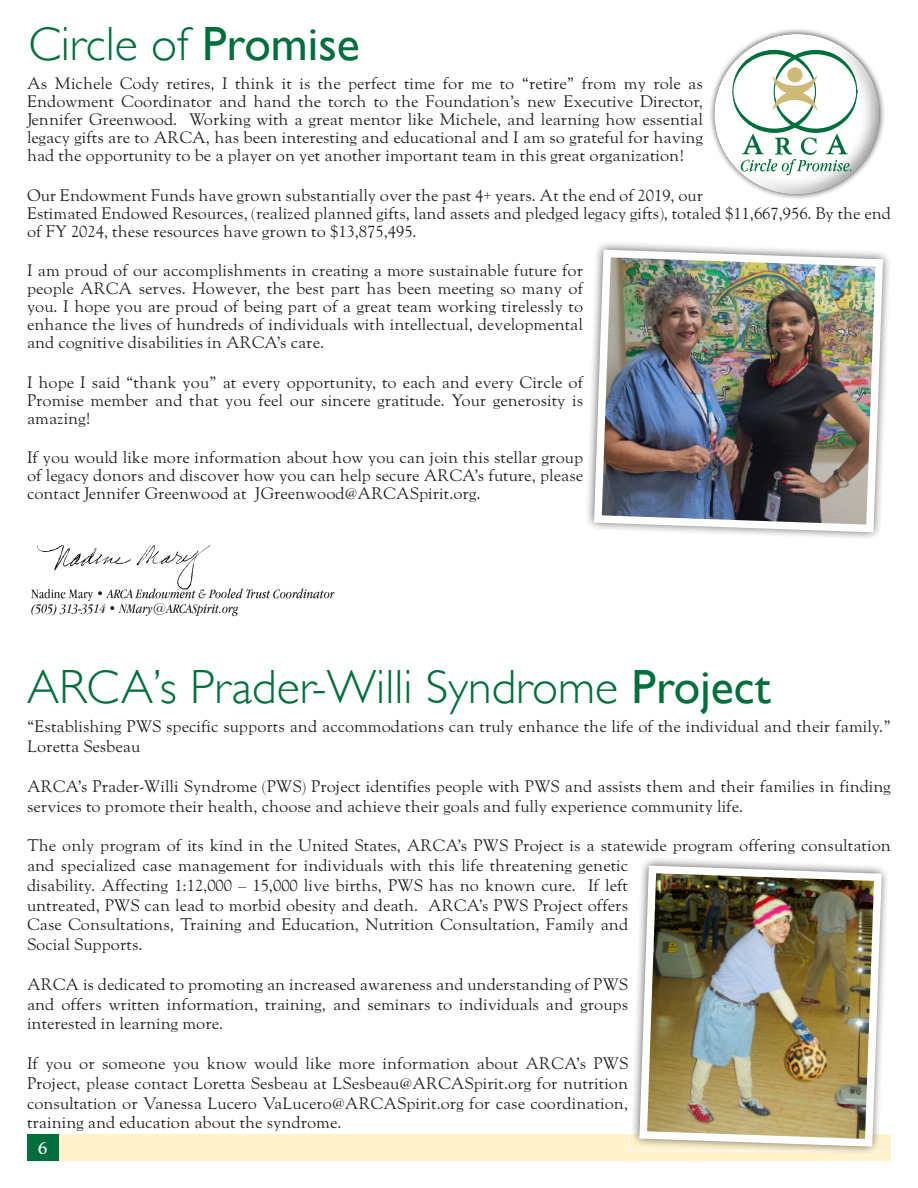
<style>
.page{position:relative;width:918px;height:1188px;background:#fff}
.page>*{position:absolute;margin:0;border:0;box-sizing:border-box;transform-origin:0 0}
.t1{font:300 48px "Gill Sans";color:#006f3c}
.t2{font:700 18px "LTC Goudy Oldstyle Pro";color:#fff}
.t3{font:16.5px/18px "LTC Goudy Oldstyle Pro";color:#231f20;text-align:justify}
.s1{font-weight:400}
</style>
<div class="page">
<div style="left:27px;top:1134px;width:864px;height:27px;background:#fff2cd"></div>
<div style="left:27px;top:1134px;width:31px;height:27px;background:#006f3c"></div>
<div style="left:709px;top:28px;width:177px;height:172px;background:#231f20;opacity:.75"></div>
<div style="left:712px;top:31px;width:129px;height:159px;background:#fff"></div>
<svg style="left:742px;top:31px;width:138px;height:164px"></svg>
<svg style="left:732px;top:47px;width:125px;height:128px"></svg>
<img style="left:31px;top:545px;width:304px;height:72px">
<svg style="left:587px;top:243px;width:302px;height:295px"></svg>
<img style="left:590px;top:246px;width:297px;height:290px">
<svg style="left:629px;top:859px;width:262px;height:293px"></svg>
<img style="left:635px;top:862px;width:251px;height:289px">
<h1 class="t1" style="left:28px;top:7px;width:333px">Circle of <span class="s1">Promise</span></h1>
<p class="t3" style="left:27px;top:75px;width:678px">As Michele Cody retires, I think it is the perfect time for me to “retire” from my role as Endowment Coordinator and hand the torch to the Foundation’s new Executive Director, Jennifer Greenwood. Working with a great mentor like Michele, and learning how essential legacy gifts are to ARCA, has been interesting and educational and I am so grateful for having had the opportunity to be a player on yet another important team in this great organization!</p>
<p class="t3" style="left:27px;top:186px;width:866px;text-align:left">Our Endowment Funds have grown substantially over the past 4+ years. At the end of 2019, our<br>Estimated Endowed Resources, (realized planned gifts, land assets and pledged legacy gifts), totaled $11,667,956. By the end of FY 2024, these resources have grown to $13,875,495.</p>
<p class="t3" style="left:27px;top:262px;width:558px">I am proud of our accomplishments in creating a more sustainable future for people ARCA serves. However, the best part has been meeting so many of you. I hope you are proud of being part of a great team working tirelessly to enhance the lives of hundreds of individuals with intellectual, developmental and cognitive disabilities in ARCA’s care.</p>
<p class="t3" style="left:27px;top:373px;width:558px">I hope I said “thank you” at every opportunity, to each and every Circle of Promise member and that you feel our sincere gratitude. Your generosity is amazing!</p>
<p class="t3" style="left:27px;top:449px;width:558px">If you would like more information about how you can join this stellar group of legacy donors and discover how you can help secure ARCA’s future, please contact Jennifer Greenwood at JGreenwood@ARCASpirit.org.</p>
<h1 class="t1" style="left:27px;top:649px;width:745px">ARCA’s Prader-Willi Syndrome <span class="s1">Project</span></h1>
<p class="t3" style="left:27px;top:717px;width:865px;line-height:19.8px">“Establishing PWS specific supports and accommodations can truly enhance the life of the individual and their family.”<br>Loretta Sesbeau</p>
<p class="t3" style="left:27px;top:776px;width:865px;line-height:19.8px">ARCA’s Prader-Willi Syndrome (PWS) Project identifies people with PWS and assists them and their families in finding services to promote their health, choose and achieve their goals and fully experience community life.</p>
<p class="t3" style="left:27px;top:836px;width:865px;line-height:19.8px;text-align:left">The only program of its kind in the United States, ARCA’s PWS Project is a statewide program offering consultation and specialized case management for individuals with this life threatening genetic<br>disability. Affecting 1:12,000 – 15,000 live births, PWS has no known cure. If left<br>untreated, PWS can lead to morbid obesity and death. ARCA’s PWS Project offers<br>Case Consultations, Training and Education, Nutrition Consultation, Family and<br>Social Supports.</p>
<p class="t3" style="left:27px;top:974px;width:603px;line-height:19.8px">ARCA is dedicated to promoting an increased awareness and understanding of PWS and offers written information, training, and seminars to individuals and groups interested in learning more.</p>
<p class="t3" style="left:27px;top:1054px;width:603px;line-height:19.8px">If you or someone you know would like more information about ARCA’s PWS Project, please contact Loretta Sesbeau at LSesbeau@ARCASpirit.org for nutrition consultation or Vanessa Lucero VaLucero@ARCASpirit.org for case coordination, training and education about the syndrome.</p>
<p class="t2" style="left:38px;top:1137px;width:11px">6</p>
</div>
